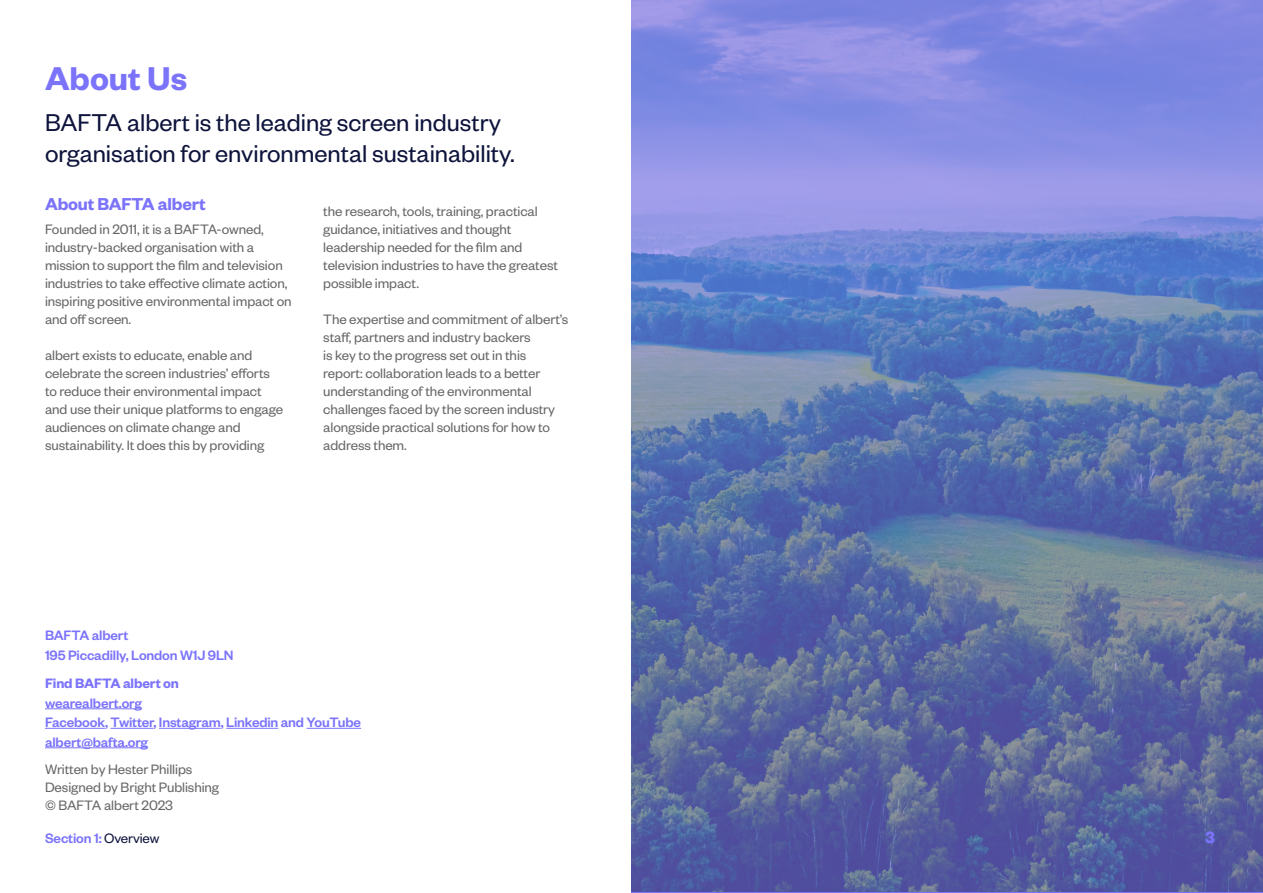
<style>
.page{position:relative;width:1263px;height:893px;background:#fff}
.page>*{position:absolute;margin:0;border:0;box-sizing:border-box;transform-origin:0 0}
.t1{font:600 36.15px "Founders Grotesk";color:#7b73fa}
.t2{font:26.7px/31px "Founders Grotesk";color:#0d133b}
.t3{font:600 18.9px "Founders Grotesk";letter-spacing:-.01em;color:#7b73fa}
.t4{font:700 18px "Founders Grotesk";color:#7b73fa}
.t5{font:15px/18px "Founders Grotesk";letter-spacing:-.005em;color:#666}
.t6{font:500 15px/19.5px "Founders Grotesk";letter-spacing:-.01em;color:#7b73fa}
.t7{font:600 15px "Founders Grotesk";letter-spacing:-.01em;color:#7b73fa}
.s1{font-weight:400;color:#0d133b}
</style>
<div class="page">
<hr style="left:45px;top:708px;width:97px;height:1px;background:#7b73fa">
<hr style="left:45px;top:728px;width:60px;height:1px;background:#7b73fa">
<hr style="left:111px;top:728px;width:43px;height:1px;background:#7b73fa">
<hr style="left:159px;top:728px;width:62px;height:1px;background:#7b73fa">
<hr style="left:226px;top:728px;width:52px;height:1px;background:#7b73fa">
<hr style="left:307px;top:728px;width:54px;height:1px;background:#7b73fa">
<hr style="left:45px;top:747px;width:103px;height:1px;background:#7b73fa">
<img style="left:631px;top:0;width:632px;height:892px">
<h1 class="t1" style="left:45px;top:55px;width:144px">About Us</h1>
<h2 class="t2" style="left:45px;top:106px;width:471px">BAFTA albert is the leading screen industry organisation for environmental sustainability.</h2>
<p class="t3" style="left:45px;top:192px;width:162px">About BAFTA albert</p>
<p class="t5" style="left:45px;top:219px;width:248px">Founded in 2011, it is a BAFTA-owned, industry-backed organisation with a mission to support the film and television industries to take effective climate action, inspiring positive environmental impact on and off screen.</p>
<p class="t5" style="left:45px;top:345px;width:240px">albert exists to educate, enable and celebrate the screen industries’ efforts to reduce their environmental impact and use their unique platforms to engage audiences on climate change and sustainability. It does this by providing</p>
<p class="t5" style="left:323px;top:201px;width:236px">the research, tools, training, practical guidance, initiatives and thought leadership needed for the film and television industries to have the greatest possible impact.</p>
<p class="t5" style="left:323px;top:309px;width:246px">The expertise and commitment of albert’s staff, partners and industry backers<br>is key to the progress set out in this report: collaboration leads to a better understanding of the environmental challenges faced by the screen industry alongside practical solutions for how to address them.</p>
<p class="t6" style="left:45px;top:625px;width:190px">BAFTA albert<br>195 Piccadilly, London W1J 9LN</p>
<p class="t7" style="left:45px;top:674px;width:136px">Find BAFTA albert on</p>
<p class="t6" style="left:45px;top:692px;width:318px">wearealbert.org<br>Facebook, Twitter, Instagram, Linkedin and YouTube albert@bafta.org</p>
<p class="t5" style="left:45px;top:759px;width:176px">Written by Hester Phillips<br>Designed by Bright Publishing © BAFTA albert 2023</p>
<p class="t6" style="left:45px;top:827px;width:116px">Section 1: <span class="s1">Overview</span></p>
<p class="t4" style="left:1205px;top:825px;width:11px">3</p>
</div>
